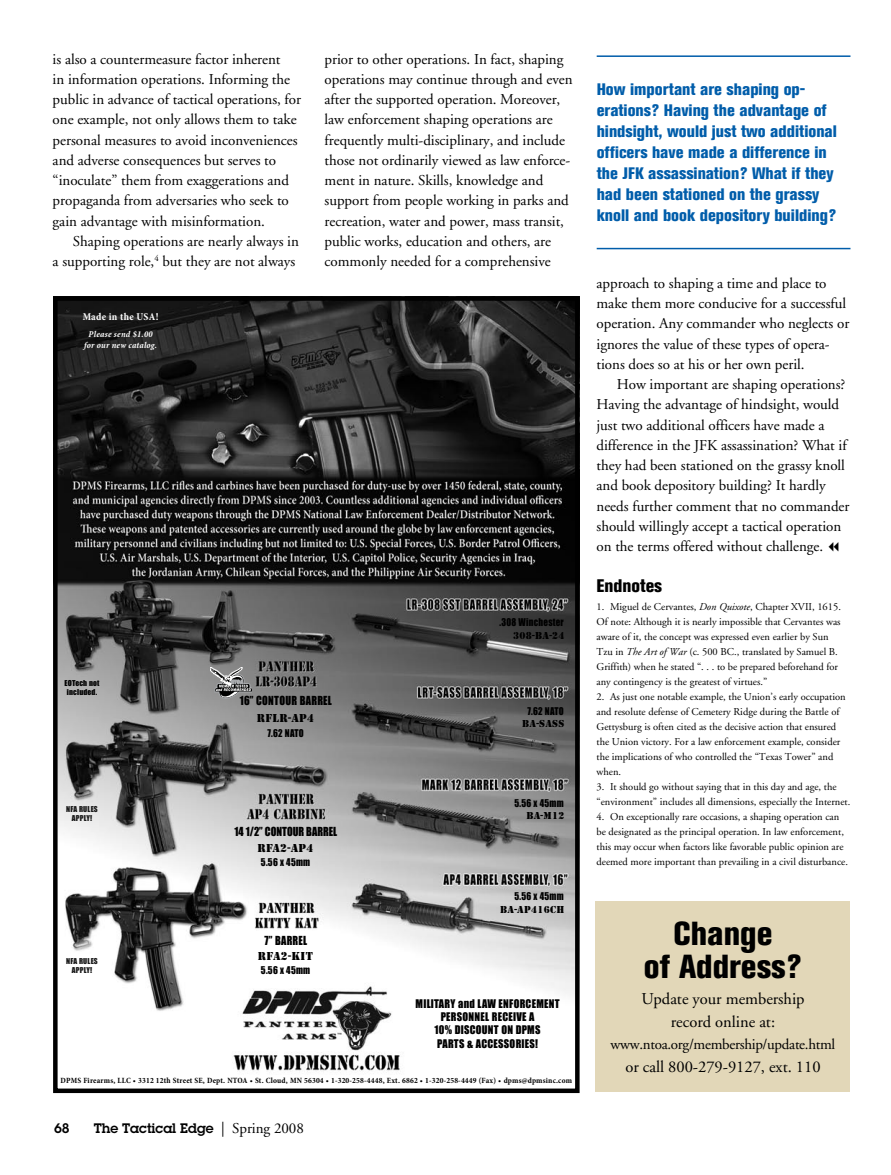
<style>
.page{position:relative;width:891px;height:1175px;background:#fff}
.page>*{position:absolute;margin:0;border:0;box-sizing:border-box;transform-origin:0 0}
.t1{font:800 condensed 33px/33px "Akzidenz Grotesk BE";color:#000;text-align:center}
.t2{font:800 condensed 18px "Akzidenz Grotesk BE";color:#000}
.t3{font:800 condensed 16.5px/21px "Akzidenz Grotesk BE";color:#005daa}
.t4{font:16.5px/22.5px "Adobe Garamond";color:#000;text-align:center}
.t5{font:15px/20.2px "Adobe Garamond";color:#000}
.t6{font:15px "Adobe Garamond";letter-spacing:-.02em;color:#000}
.t7{font:600 13.5px "Lubalin Graph";color:#000}
.t8{font:12px "Courier";color:#000}
.t9{font:12px "Stencil";letter-spacing:.03em;color:#000}
.t10{font:11.55px "Impact";letter-spacing:.025em;color:#000;scale:.91 1}
.t11{font:11.55px "Impact";color:#000;scale:.91 1}
.t12{font:10.95px/13.2px "Impact";letter-spacing:.025em;color:#000;text-align:center;scale:.95 1}
.t13{font:10.5px/15px "Adobe Garamond";color:#000}
.t14{font:10.5px "Stencil";letter-spacing:.03em;color:#000}
.t15{font:700 condensed 10.5px "Minion Pro";letter-spacing:.025em;color:#fff}
.t16{font:9.9px "Impact";letter-spacing:.025em;color:#000;scale:.91 1}
.t17{font:italic 700 condensed 9px/10.8px "Minion Pro";letter-spacing:.025em;color:#fff;text-align:center}
.t18{font:700 condensed 7.95px "Minion Pro";letter-spacing:.025em;color:#000}
.t19{font:7.5px/9px "Impact";letter-spacing:.025em;color:#1a1a1a;text-align:center}
.t20{font:7.5px/9px "Impact";letter-spacing:.025em;color:#000;text-align:center}
.s1{font-family:"Adobe Garamond";font-weight:400;font-size:15px}
.s2{font-style:italic}
</style>
<div class="page">
<hr style="left:597px;top:55px;width:253px;height:2px;background:#005daa">
<hr style="left:597px;top:248px;width:253px;height:1px;background:#005daa">
<img style="left:58px;top:301px;width:517px;height:771px">
<div style="left:53px;top:296px;width:527px;height:797px;border:4px solid #000"></div>
<svg style="left:211px;top:667px;width:40px;height:31px"></svg>
<div style="left:596px;top:900px;width:254px;height:191px;background:#e2d7b8"></div>
<p class="t5" style="left:53px;top:49px;width:250px">is also a countermeasure factor inherent<br>in information operations. Informing the public in advance of tactical operations, for one example, not only allows them to take personal measures to avoid inconveniences and adverse consequences but serves to “inoculate” them from exaggerations and propaganda from adversaries who seek to gain advantage with misinformation.</p>
<p class="t5" style="left:53px;top:231px;width:248px;text-align:right">Shaping operations are nearly always in<br>a supporting role,<sup>4</sup> but they are not always</p>
<p class="t5" style="left:325px;top:49px;width:249px">prior to other operations. In fact, shaping operations may continue through and even after the supported operation. Moreover, law enforcement shaping operations are frequently multi-disciplinary, and include those not ordinarily viewed as law enforce&shy;ment in nature. Skills, knowledge and support from people working in parks and recreation, water and power, mass transit, public works, education and others, are commonly needed for a comprehensive</p>
<p class="t8" style="left:58px;top:255px;width:282px">DPMS_NTOA_Sp08 3/7/08 3:53 PM Page 1</p>
<p class="t15" style="left:83px;top:309px;width:77px">Made in the USA!</p>
<p class="t17" style="left:84px;top:329px;width:74px">Please send $1.00 for our new catalog.</p>
<p class="t20" style="left:64px;top:678px;width:37px">EOTech not included.</p>
<p class="t19" style="left:66px;top:804px;width:33px">NFA RULES<br>APPLY!</p>
<p class="t19" style="left:66px;top:956px;width:33px">NFA RULES<br>APPLY!</p>
<p class="t10" style="left:240px;top:693px;width:103px">16” CONTOUR BARREL</p>
<p class="t9" style="left:257px;top:711px;width:59px">RFLR-AP4</p>
<p class="t16" style="left:267px;top:726px;width:41px">7.62 NATO</p>
<p class="t11" style="left:235px;top:824px;width:114px">14 1/2” CONTOUR BARREL</p>
<p class="t9" style="left:257px;top:841px;width:58px">RFA2-AP4</p>
<p class="t16" style="left:261px;top:856px;width:56px">5.56 x 45mm</p>
<p class="t10" style="left:264px;top:933px;width:49px">7” BARREL</p>
<p class="t9" style="left:258px;top:949px;width:56px">RFA2-KIT</p>
<p class="t16" style="left:261px;top:964px;width:56px">5.56 x 45mm</p>
<p class="t16" style="left:500px;top:616px;width:72px">.308 Winchester</p>
<p class="t14" style="left:513px;top:630px;width:53px">308-BA-24</p>
<p class="t16" style="left:527px;top:705px;width:41px">7.62 NATO</p>
<p class="t14" style="left:522px;top:718px;width:44px">BA-SASS</p>
<p class="t16" style="left:514px;top:796px;width:56px">5.56 x 45mm</p>
<p class="t14" style="left:526px;top:810px;width:39px">BA-M12</p>
<p class="t16" style="left:514px;top:890px;width:56px">5.56 x 45mm</p>
<p class="t14" style="left:500px;top:904px;width:66px">BA-AP416CH</p>
<p class="t12" style="left:416px;top:997px;width:153px">MILITARY and LAW ENFORCEMENT<br>PERSONNEL RECEIVE A<br>10% DISCOUNT ON DPMS<br>PARTS &amp; ACCESSORIES!</p>
<p class="t18" style="left:61px;top:1075px;width:513px">DPMS Firearms, LLC • 3312 12th Street SE, Dept. NTOA • St. Cloud, MN 56304 • 1-320-258-4448, Ext. 6862 • 1-320-258-4449 (Fax) • dpms@dpmsinc.com</p>
<p class="t7" style="left:54px;top:1118px;width:17px">68</p>
<p class="t7" style="left:94px;top:1118px;width:212px">The Tactical Edge <span class="s1">| Spring 2008</span></p>
<p class="t3" style="left:597px;top:79px;width:242px">How important are shaping op&shy;erations? Having the advantage of hindsight, would just two additional officers have made a difference in the JFK assassination? What if they had been stationed on the grassy knoll and book depository building?</p>
<p class="t5" style="left:597px;top:273px;width:254px">approach to shaping a time and place to make them more conducive for a successful operation. Any commander who neglects or ignores the value of these types of opera&shy;tions does so at his or her own peril.</p>
<p class="t5" style="left:597px;top:374px;width:254px;text-indent:20px">How important are shaping operations?<br>Having the advantage of hindsight, would just two additional officers have made a difference in the JFK assassination? What if they had been stationed on the grassy knoll and book depository building? It hardly needs further comment that no commander should willingly accept a tactical operation on the terms offered without challenge.</p>
<p class="t2" style="left:597px;top:575px;width:67px">Endnotes</p>
<p class="t13" style="left:597px;top:599px;width:246px">1. Miguel de Cervantes, <span class="s2">Don Quixote</span>, Chapter XVII, 1615.<br>Of note: Although it is nearly impossible that Cervantes was aware of it, the concept was expressed even earlier by Sun Tzu in <span class="s2">The Art of War</span> (c. 500 BC., translated by Samuel B.<br>Griffith) when he stated “. . . to be prepared beforehand for any contingency is the greatest of virtues.”</p>
<p class="t13" style="left:597px;top:689px;width:251px">2. As just one notable example, the Union’s early occupation and resolute defense of Cemetery Ridge during the Battle of Gettysburg is often cited as the decisive action that ensured the Union victory. For a law enforcement example, consider the implications of who controlled the “Texas Tower” and when.</p>
<p class="t13" style="left:597px;top:779px;width:255px">3. It should go without saying that in this day and age, the “environment” includes all dimensions, especially the Internet.</p>
<p class="t13" style="left:597px;top:809px;width:253px">4. On exceptionally rare occasions, a shaping operation can be designated as the principal operation. In law enforcement, this may occur when factors like favorable public opinion are deemed more important than prevailing in a civil disturbance.</p>
<h1 class="t1" style="left:644px;top:917px;width:160px">Change<br>of Address?</h1>
<p class="t4" style="left:641px;top:988px;width:165px">Update your membership record online at:</p>
<p class="t6" style="left:611px;top:1036px;width:226px">www.ntoa.org/membership/update.html</p>
<p class="t4" style="left:625px;top:1055px;width:197px">or call 800-279-9127, ext. 110</p>
</div>
